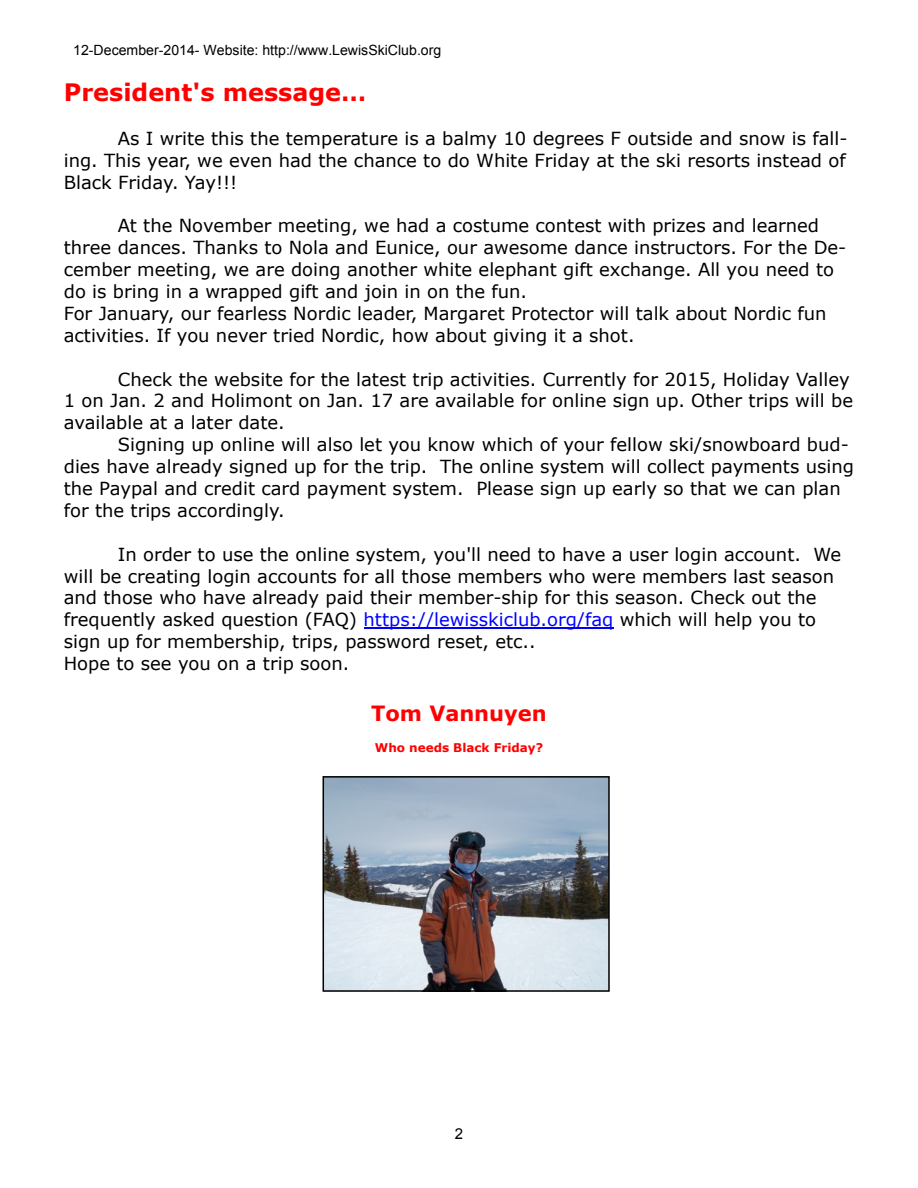
<style>
.page{position:relative;width:918px;height:1188px;background:#fff}
.page>*{position:absolute;margin:0;border:0;box-sizing:border-box;transform-origin:0 0}
.t1{font:700 24px "Verdana";color:#f00}
.t2{font:700 21px "Verdana";color:#f00}
.t3{font:18px/21.9px "Verdana";color:#000}
.t4{font:15px "Arial";color:#000}
.t5{font:14.1px "Arial";color:#000}
.t6{font:700 12px "Verdana";color:#f00}
.s1{color:#00f}
</style>
<div class="page">
<hr style="left:364px;top:628px;width:249px;height:1px;background:#00f">
<img style="left:326px;top:779px;width:281px;height:210px">
<div style="left:323px;top:776px;width:287px;height:216px;border:2px solid #000"></div>
<p class="t5" style="left:73px;top:45px;width:370px">12-December-2014- Website: http://www.LewisSkiClub.org</p>
<h1 class="t1" style="left:64px;top:82px;width:304px">President's message…</h1>
<p class="t3" style="left:64px;top:129px;width:785px;text-align:justify;text-indent:54px">As I write this the temperature is a balmy 10 degrees F outside and snow is fall&shy;ing. This year, we even had the chance to do White Friday at the ski resorts instead of Black Friday. Yay!!!</p>
<p class="t3" style="left:64px;top:216px;width:784px;text-indent:54px">At the November meeting, we had a costume contest with prizes and learned three dances. Thanks to Nola and Eunice, our awesome dance instructors. For the De&shy;cember meeting, we are doing another white elephant gift exchange. All you need to do is bring in a wrapped gift and join in on the fun.<br>For January, our fearless Nordic leader, Margaret Protector will talk about Nordic fun activities. If you never tried Nordic, how about giving it a shot.</p>
<p class="t3" style="left:64px;top:370px;width:791px;text-indent:54px">Check the website for the latest trip activities. Currently for 2015, Holiday Valley<br>1 on Jan. 2 and Holimont on Jan. 17 are available for online sign up. Other trips will be available at a later date.</p>
<p class="t3" style="left:64px;top:435px;width:792px;text-indent:54px">Signing up online will also let you know which of your fellow ski/snowboard bud&shy;dies have already signed up for the trip. The online system will collect payments using the Paypal and credit card payment system. Please sign up early so that we can plan for the trips accordingly.</p>
<p class="t3" style="left:64px;top:545px;width:779px;text-indent:54px">In order to use the online system, you'll need to have a user login account. We will be creating login accounts for all those members who were members last season and those who have already paid their member-ship for this season. Check out the frequently asked question (FAQ) <span class="s1">https://lewisskiclub.org/faq</span> which will help you to sign up for membership, trips, password reset, etc..<br>Hope to see you on a trip soon.</p>
<p class="t2" style="left:371px;top:704px;width:177px">Tom Vannuyen</p>
<p class="t6" style="left:375px;top:742px;width:170px">Who needs Black Friday?</p>
<p class="t4" style="left:455px;top:1128px;width:10px">2</p>
</div>
